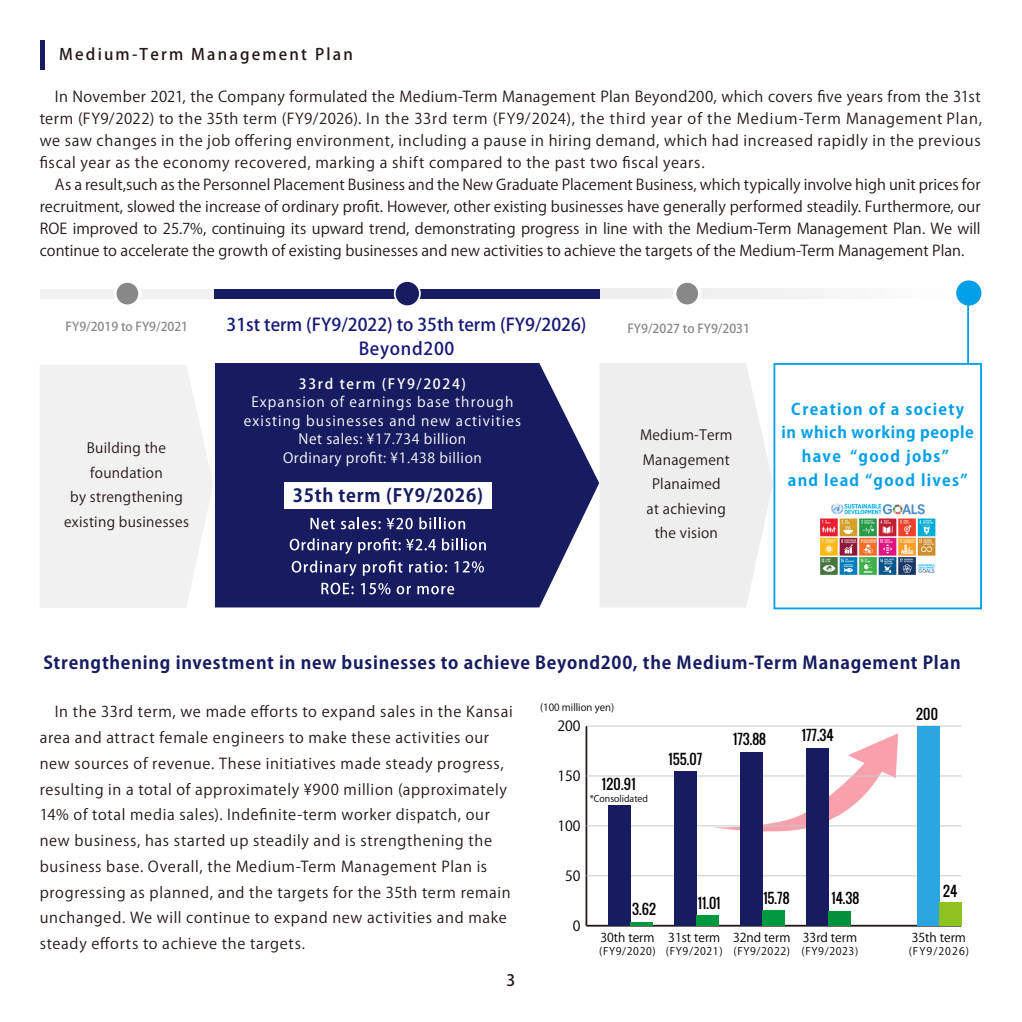
<style>
.page{position:relative;width:1022px;height:1022px;background:#fff}
.page>*{position:absolute;margin:0;border:0;box-sizing:border-box;transform-origin:0 0}
.t1{font:700 18.03px "Koz Go Pro";letter-spacing:.04em;color:#171c61}
.t2{font:700 17.5px "Koz Go Pro";letter-spacing:.045em;color:#171c61}
.t3{font:500 17.5px/23.6px "Koz Go Pro";color:#181878;text-align:center}
.t4{font:700 15.75px/23.6px "Koz Go Pro";letter-spacing:.08em;color:#009fe8;text-align:center}
.t5{font:500 15.75px "Koz Go Pro";letter-spacing:.14em;color:#231815}
.t6{font:14.88px/25.7px "Koz Go Pro";letter-spacing:.045em;color:#231815;text-align:justify}
.t7{font:14px/18.6px "Koz Go Pro";letter-spacing:.08em;color:#fff;text-align:center}
.t8{font:14px/24.5px "Koz Go Pro";letter-spacing:.02em;color:#231815;text-align:center}
.t9{font:500 14px "Koz Go Pro";letter-spacing:.12em;color:#fff}
.t10{font:14px "Koz Go Pr 6 N";color:#000}
.t11{font:13.65px "Oswald";color:#000}
.t12{font:12.25px "Koz Go Pr 6 N";color:#000}
.t13{font:500 12.25px "Koz Go Pro";color:#888}
.t14{font:10.5px "Koz Go Pr 6 N";letter-spacing:.06em;color:#000}
.t15{font:9.97px "Koz Go Pro";color:#000}
.t16{font:9.1px "Koz Go Pr 6 N";color:#000}
</style>
<div class="page">
<svg style="left:697px;top:733px;width:201px;height:110px"></svg>
<div style="left:773px;top:363px;width:209px;height:246px;background:#fff;border:2px solid #009fe8"></div>
<svg style="left:599px;top:363px;width:174px;height:244px;background:#efeff0"></svg>
<svg style="left:40px;top:365px;width:173px;height:243px;fill:#f1f1f1"></svg>
<svg style="left:215px;top:363px;width:384px;height:244px;background:#2b2f6e"></svg>
<svg style="left:310px;top:518px;width:25px;height:11px"></svg>
<svg style="left:341px;top:517px;width:40px;height:12px"></svg>
<svg style="left:387px;top:518px;width:26px;height:11px"></svg>
<svg style="left:419px;top:517px;width:46px;height:12px"></svg>
<svg style="left:290px;top:538px;width:62px;height:16px"></svg>
<svg style="left:358px;top:538px;width:78px;height:16px"></svg>
<svg style="left:442px;top:538px;width:44px;height:12px"></svg>
<svg style="left:292px;top:560px;width:65px;height:16px"></svg>
<svg style="left:363px;top:560px;width:39px;height:16px"></svg>
<svg style="left:409px;top:561px;width:38px;height:12px"></svg>
<svg style="left:454px;top:561px;width:30px;height:12px"></svg>
<svg style="left:321px;top:583px;width:33px;height:11px"></svg>
<svg style="left:361px;top:583px;width:29px;height:11px"></svg>
<svg style="left:397px;top:586px;width:14px;height:8px"></svg>
<svg style="left:417px;top:586px;width:37px;height:8px"></svg>
<hr style="left:967px;top:298px;width:2px;height:66px;background:#009fe8">
<div style="left:284px;top:482px;width:207px;height:27px;background:#fff"></div>
<div style="left:40px;top:40px;width:5px;height:29px;background:#171c61"></div>
<hr style="left:585px;top:726px;width:2px;height:200px;background:#231815">
<hr style="left:586px;top:925px;width:375px;height:1px;background:#231815">
<hr style="left:586px;top:875px;width:375px;height:1px;background:#c8c9ca">
<hr style="left:586px;top:826px;width:375px;height:1px;background:#c8c9ca">
<hr style="left:586px;top:776px;width:375px;height:1px;background:#c8c9ca">
<hr style="left:586px;top:726px;width:375px;height:1px;background:#c8c9ca">
<div style="left:608px;top:805px;width:22px;height:121px;background:#171c61"></div>
<hr style="left:630px;top:922px;width:22px;height:4px;background:#00993e">
<div style="left:675px;top:771px;width:22px;height:155px;background:#171c61"></div>
<div style="left:697px;top:915px;width:22px;height:11px;background:#00993e"></div>
<div style="left:741px;top:752px;width:22px;height:174px;background:#171c61"></div>
<div style="left:763px;top:910px;width:22px;height:16px;background:#00993e"></div>
<div style="left:807px;top:749px;width:22px;height:177px;background:#171c61"></div>
<div style="left:829px;top:911px;width:22px;height:15px;background:#00913a"></div>
<div style="left:917px;top:726px;width:22px;height:200px;background:#2ca6e0"></div>
<div style="left:939px;top:902px;width:22px;height:24px;background:#8dc21f"></div>
<img style="left:820px;top:503px;width:116px;height:72px">
<div style="left:41px;top:289px;width:173px;height:9px;background:#f1f1f1"></div>
<div style="left:214px;top:289px;width:386px;height:10px;background:#171c61"></div>
<div style="left:602px;top:289px;width:355px;height:10px;background:#f3f3f4"></div>
<div style="left:395px;top:281px;width:25px;height:25px;background:#171c61;border-radius:50%"></div>
<div style="left:394px;top:280px;width:27px;height:27px;border:2px solid #fff;border-radius:50%"></div>
<div style="left:956px;top:280px;width:25px;height:26px;background:#009fe8;border-radius:50%"></div>
<div style="left:115px;top:281px;width:25px;height:25px;background:#888;border-radius:50%"></div>
<div style="left:113px;top:279px;width:29px;height:29px;border:4px solid #fff;border-radius:50%"></div>
<div style="left:675px;top:281px;width:25px;height:25px;background:#888;border-radius:50%"></div>
<div style="left:673px;top:279px;width:28px;height:29px;border:4px solid #fff;border-radius:50%"></div>
<p class="t5" style="left:59px;top:44px;width:295px">Medium-Term Management Plan</p>
<p class="t6" style="left:40px;top:86px;width:944px;line-height:21.9px">　In November 2021, the Company formulated the Medium-Term Management Plan Beyond200, which covers five years from the 31st term (FY9/2022) to the 35th term (FY9/2026). In the 33rd term (FY9/2024), the third year of the Medium-Term Management Plan, we saw changes in the job offering environment, including a pause in hiring demand, which had increased rapidly in the previous fiscal year as the economy recovered, marking a shift compared to the past two fiscal years.</p>
<p class="t6" style="left:40px;top:174px;width:942px;line-height:21.9px;text-indent:15px">As a result,such as the Personnel Placement Business and the New Graduate Placement Business, which typically involve high unit prices for recruitment, slowed the increase of ordinary profit. However, other existing businesses have generally performed steadily. Furthermore, our ROE improved to 25.7%, continuing its upward trend, demonstrating progress in line with the Medium-Term Management Plan. We will continue to accelerate the growth of existing businesses and new activities to achieve the targets of the Medium-Term Management Plan.</p>
<p class="t13" style="left:66px;top:319px;width:124px">FY9/2019 to FY9/2021</p>
<p class="t3" style="left:227px;top:314px;width:361px">31st term (FY9/2022) to 35th term (FY9/2026)<br>Beyond200</p>
<p class="t13" style="left:627px;top:320px;width:124px">FY9/2027 to FY9/2031</p>
<p class="t8" style="left:64px;top:436px;width:126px">Building the foundation<br>by strengthening existing businesses</p>
<p class="t9" style="left:299px;top:375px;width:169px">33rd term (FY9/2024)</p>
<p class="t7" style="left:244px;top:393px;width:279px">Expansion of earnings base through existing businesses and new activities Net sales: ¥17.734 billion<br>Ordinary profit: ¥1.438 billion</p>
<p class="t1" style="left:293px;top:484px;width:192px">35th term (FY9/2026)</p>
<p class="t8" style="left:640px;top:423px;width:94px">Medium-Term<br>Management<br>Planaimed<br>at achieving the vision</p>
<p class="t4" style="left:781px;top:398px;width:194px">Creation of a society<br>in which working people have “good jobs”<br>and lead “good lives”</p>
<p class="t2" style="left:44px;top:652px;width:918px">Strengthening investment in new businesses to achieve Beyond200, the Medium-Term Management Plan</p>
<p class="t6" style="left:40px;top:699px;width:475px;text-align:left;text-indent:15px">In the 33rd term, we made efforts to expand sales in the Kansai area and attract female engineers to make these activities our new sources of revenue. These initiatives made steady progress, resulting in a total of approximately ¥900 million (approximately 14% of total media sales). Indefinite-term worker dispatch, our new business, has started up steadily and is strengthening the business base. Overall, the Medium-Term Management Plan is progressing as planned, and the targets for the 35th term remain unchanged. We will continue to expand new activities and make steady efforts to achieve the targets.</p>
<p class="t5" style="left:507px;top:970px;width:10px">3</p>
<p class="t15" style="left:540px;top:701px;width:75px">(100 million yen)</p>
<p class="t10" style="left:557px;top:718px;width:25px">200</p>
<p class="t10" style="left:557px;top:768px;width:25px">150</p>
<p class="t10" style="left:557px;top:818px;width:25px">100</p>
<p class="t11" style="left:602px;top:774px;width:35px">120.91</p>
<p class="t16" style="left:590px;top:794px;width:60px">*Consolidated</p>
<p class="t11" style="left:669px;top:749px;width:35px">155.07</p>
<p class="t11" style="left:733px;top:729px;width:34px">173.88</p>
<p class="t11" style="left:802px;top:725px;width:34px">177.34</p>
<p class="t10" style="left:565px;top:868px;width:17px">50</p>
<p class="t10" style="left:573px;top:918px;width:9px">0</p>
<p class="t11" style="left:632px;top:898px;width:25px">3.62</p>
<p class="t12" style="left:600px;top:931px;width:56px">30th term</p>
<p class="t14" style="left:599px;top:945px;width:58px">(FY9/2020)</p>
<p class="t11" style="left:698px;top:893px;width:24px">11.01</p>
<p class="t12" style="left:668px;top:931px;width:54px">31st term</p>
<p class="t14" style="left:666px;top:945px;width:58px">(FY9/2021)</p>
<p class="t11" style="left:763px;top:888px;width:28px">15.78</p>
<p class="t12" style="left:733px;top:931px;width:59px">32nd term</p>
<p class="t14" style="left:733px;top:945px;width:58px">(FY9/2022)</p>
<p class="t11" style="left:831px;top:888px;width:29px">14.38</p>
<p class="t12" style="left:803px;top:931px;width:56px">33rd term</p>
<p class="t14" style="left:802px;top:945px;width:58px">(FY9/2023)</p>
<p class="t11" style="left:916px;top:704px;width:23px">200</p>
<p class="t11" style="left:943px;top:880px;width:16px">24</p>
<p class="t12" style="left:912px;top:931px;width:56px">35th term</p>
<p class="t14" style="left:909px;top:945px;width:62px">(FY9/2026)</p>
</div>
